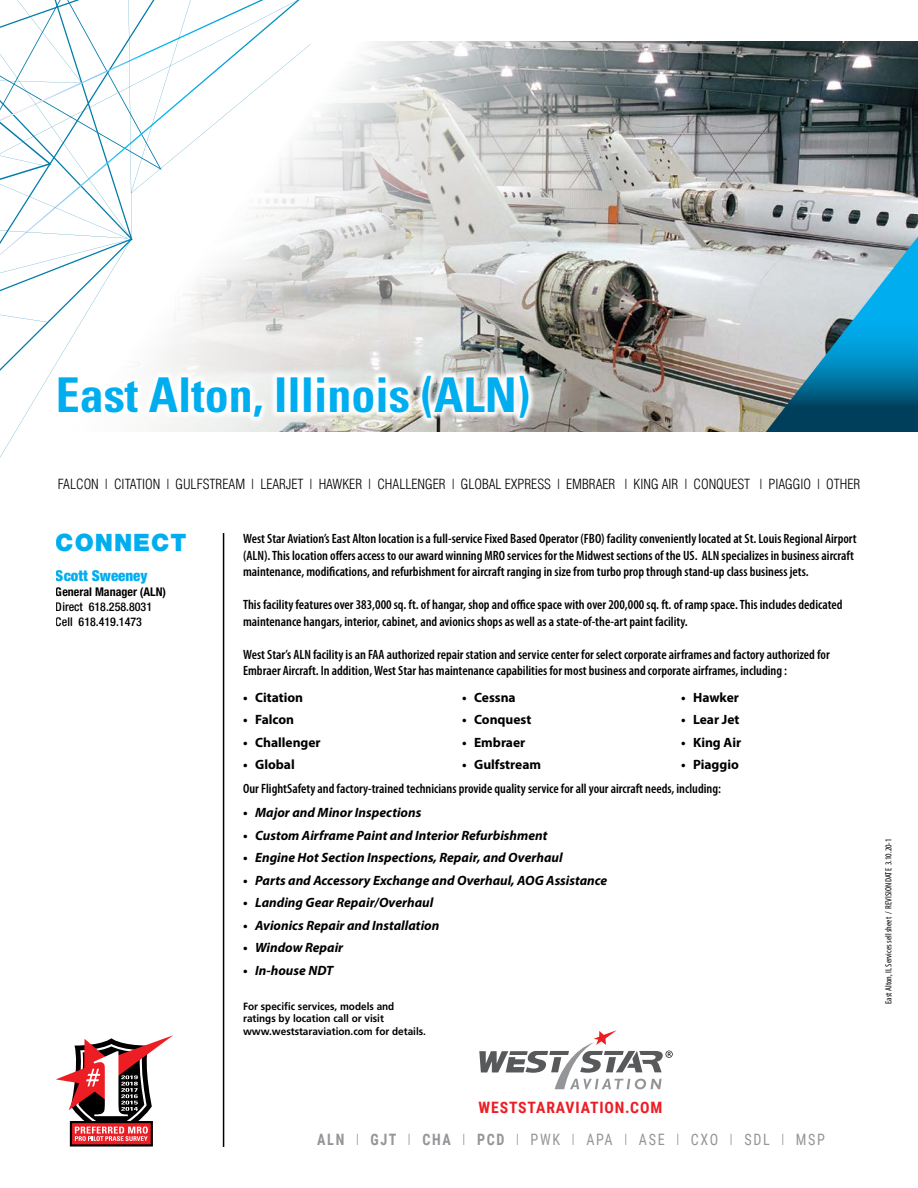
<style>
.page{position:relative;width:918px;height:1188px;background:#fff}
.page>*{position:absolute;margin:0;border:0;box-sizing:border-box;transform-origin:0 0}
.t1{font:700 condensed 48px "Univers";color:#00aeef}
.t2{font:900 24px "Helvetica Neue";letter-spacing:.04em;color:#00aeef}
.t3{font:15.75px "Roboto Condensed";letter-spacing:.115em;color:#939598;scale:.9 1}
.t4{font:700 15.75px "Roboto Condensed";letter-spacing:.055em;color:#ed1d24}
.t5{font:900 condensed 15px "Helvetica Neue";color:#00aeef}
.t6{font:300 condensed 13.65px "Helvetica";color:#000}
.t7{font:600 condensed 13.5px/16.5px "Myriad Pro";color:#000}
.t8{font:italic 700 13.5px "Myriad Pro";color:#000}
.t9{font:700 13.5px "Myriad Pro";color:#000}
.t10{font:500 condensed 12px/15px "Helvetica Neue";color:#000}
.t11{font:700 condensed 12px "Helvetica Neue";color:#000}
.t12{font:700 10.5px/12.6px "Frutiger";color:#000;scale:.95 1}
.t13{font:condensed 9px "Myriad Pro";color:#000}
.s1{font-weight:700}
.s2{font-weight:300}
</style>
<div class="page">
<hr style="left:223px;top:533px;width:1px;height:614px;background:#000">
<svg style="left:479px;top:1030px;width:194px;height:59px"></svg>
<svg style="left:56px;top:1035px;width:117px;height:112px"></svg>
<img style="left:298px;top:41px;width:620px;height:391px">
<svg style="left:298px;top:0;width:12px;height:291px"></svg>
<svg style="left:0;top:0;width:298px;height:458px"></svg>
<svg style="left:51px;top:368px;width:485px;height:57px"></svg>
<svg style="left:766px;top:237px;width:152px;height:195px"></svg>
<h1 class="t1" style="left:56px;top:365px;width:476px">East Alton, Illinois (ALN)</h1>
<p class="t6" style="left:58px;top:476px;width:804px">FALCON | CITATION | GULFSTREAM | LEARJET | HAWKER | CHALLENGER | GLOBAL EXPRESS | EMBRAER | KING AIR | CONQUEST | PIAGGIO | OTHER</p>
<h2 class="t2" style="left:56px;top:529px;width:132px">CONNECT</h2>
<p class="t5" style="left:56px;top:567px;width:93px">Scott Sweeney</p>
<p class="t11" style="left:56px;top:585px;width:112px">General Manager (ALN)</p>
<p class="t10" style="left:56px;top:600px;width:98px">Direct 618.258.8031<br>Cell 618.419.1473</p>
<p class="t7" style="left:243px;top:530px;width:615px">West Star Aviation’s East Alton location is a full-service Fixed Based Operator (FBO) facility conveniently located at St. Louis Regional Airport (ALN). This location offers access to our award winning MRO services for the Midwest sections of the US. ALN specializes in business aircraft maintenance, modifications, and refurbishment for aircraft ranging in size from turbo prop through stand-up class business jets.</p>
<p class="t7" style="left:243px;top:596px;width:601px">This facility features over 383,000 sq. ft. of hangar, shop and office space with over 200,000 sq. ft. of ramp space. This includes dedicated maintenance hangars, interior, cabinet, and avionics shops as well as a state-of-the-art paint facility.</p>
<p class="t7" style="left:243px;top:646px;width:588px">West Star’s ALN facility is an FAA authorized repair station and service center for select corporate airframes and factory authorized for<br>Embraer Aircraft. In addition, West Star has maintenance capabilities for most business and corporate airframes, including :</p>
<p class="t9" style="left:243px;top:689px;width:62px">• Citation</p>
<p class="t9" style="left:243px;top:711px;width:53px">• Falcon</p>
<p class="t9" style="left:243px;top:734px;width:79px">• Challenger</p>
<p class="t9" style="left:243px;top:756px;width:53px">• Global</p>
<p class="t9" style="left:681px;top:689px;width:59px">• Hawker</p>
<p class="t9" style="left:681px;top:711px;width:60px">• Lear Jet</p>
<p class="t9" style="left:681px;top:734px;width:62px">• King Air</p>
<p class="t9" style="left:681px;top:756px;width:59px">• Piaggio</p>
<p class="t7" style="left:243px;top:781px;width:479px">Our FlightSafety and factory-trained technicians provide quality service for all your aircraft needs, including:</p>
<p class="t8" style="left:243px;top:804px;width:180px">• Major and Minor Inspections</p>
<p class="t8" style="left:243px;top:826px;width:306px">• Custom Airframe Paint and Interior Refurbishment</p>
<p class="t8" style="left:243px;top:849px;width:321px">• Engine Hot Section Inspections, Repair, and Overhaul</p>
<p class="t8" style="left:243px;top:871px;width:366px">• Parts and Accessory Exchange and Overhaul, AOG Assistance</p>
<p class="t8" style="left:243px;top:894px;width:192px">• Landing Gear Repair/Overhaul</p>
<p class="t8" style="left:243px;top:916px;width:198px">• Avionics Repair and Installation</p>
<p class="t8" style="left:243px;top:939px;width:102px">• Window Repair</p>
<p class="t8" style="left:243px;top:961px;width:92px">• In-house NDT</p>
<p class="t12" style="left:243px;top:1000px;width:194px">For specific services, models and ratings by location call or visit www.weststaraviation.com for details.</p>
<p class="t9" style="left:462px;top:689px;width:55px">• Cessna</p>
<p class="t9" style="left:462px;top:711px;width:71px">• Conquest</p>
<p class="t9" style="left:462px;top:734px;width:65px">• Embraer</p>
<p class="t9" style="left:462px;top:756px;width:81px">• Gulfstream</p>
<p class="t13" style="left:883px;top:1004px;width:167px;rotate:-90deg">East Alton, IL Services sell sheet / REVISION DATE 3.10.20-1</p>
<p class="t4" style="left:479px;top:1096px;width:185px">WESTSTARAVIATION.COM</p>
<p class="t3" style="left:317px;top:1128px;width:566px"><span class="s1">ALN</span> <span class="s2">I</span> <span class="s1">GJT</span> <span class="s2">I</span> <span class="s1">CHA</span> <span class="s2">I</span> <span class="s1">PCD</span> <span class="s2">I</span> PWK <span class="s2">I</span> APA <span class="s2">I</span> ASE <span class="s2">I</span> CXO <span class="s2">I</span> SDL <span class="s2">I</span> MSP</p>
</div>
